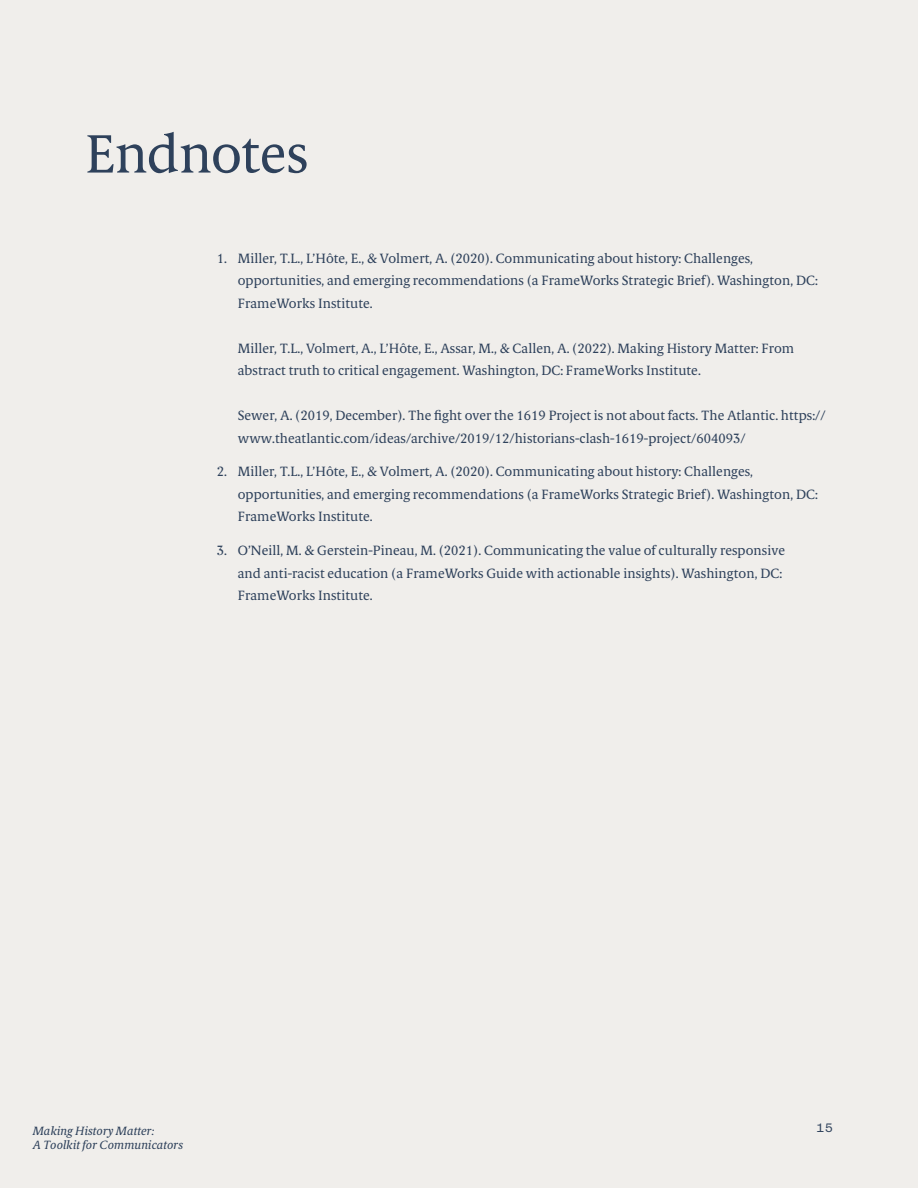
<style>
.page{position:relative;width:918px;height:1188px;background:#f0eeeb}
.page>*{position:absolute;margin:0;border:0;box-sizing:border-box;transform-origin:0 0}
.t1{font:54px "Berlingske Serif Text";letter-spacing:-.015em;color:#2e415b}
.t2{font:13.5px/22.5px "Berlingske Serif Text";color:#2e415b}
.t3{font:13.5px "Founders Grotesk Mono";color:#2e415b}
.t4{font:italic 12px "Berlingske Serif Tx";color:#2e415b}
</style>
<div class="page">
<h1 class="t1" style="left:85px;top:115px;width:225px">Endnotes</h1>
<p class="t2" style="left:238px;top:247px;width:582px;text-indent:-21px">1. Miller, T.L., L’Hôte, E., &amp; Volmert, A. (2020). Communicating about history: Challenges, opportunities, and emerging recommendations (a FrameWorks Strategic Brief). Washington, DC:<br>FrameWorks Institute.</p>
<p class="t2" style="left:238px;top:337px;width:558px">Miller, T.L., Volmert, A., L’Hôte, E., Assar, M., &amp; Callen, A. (2022). Making History Matter: From abstract truth to critical engagement. Washington, DC: FrameWorks Institute.</p>
<p class="t2" style="left:238px;top:404px;width:589px">Sewer, A. (2019, December). The fight over the 1619 Project is not about facts. The Atlantic. https:// www.theatlantic.com/ideas/archive/2019/12/historians-clash-1619-project/604093/</p>
<p class="t2" style="left:238px;top:460px;width:582px;text-indent:-21px">2. Miller, T.L., L’Hôte, E., &amp; Volmert, A. (2020). Communicating about history: Challenges, opportunities, and emerging recommendations (a FrameWorks Strategic Brief). Washington, DC:<br>FrameWorks Institute.</p>
<p class="t2" style="left:238px;top:539px;width:549px;text-indent:-21px">3. O’Neill, M. &amp; Gerstein-Pineau, M. (2021). Communicating the value of culturally responsive and anti-racist education (a FrameWorks Guide with actionable insights). Washington, DC:<br>FrameWorks Institute.</p>
<p class="t4" style="left:33px;top:1122px;width:123px">Making History Matter:</p>
<p class="t3" style="left:816px;top:1120px;width:18px">15</p>
<p class="t4" style="left:33px;top:1136px;width:152px">A Toolkit for Communicators</p>
</div>
